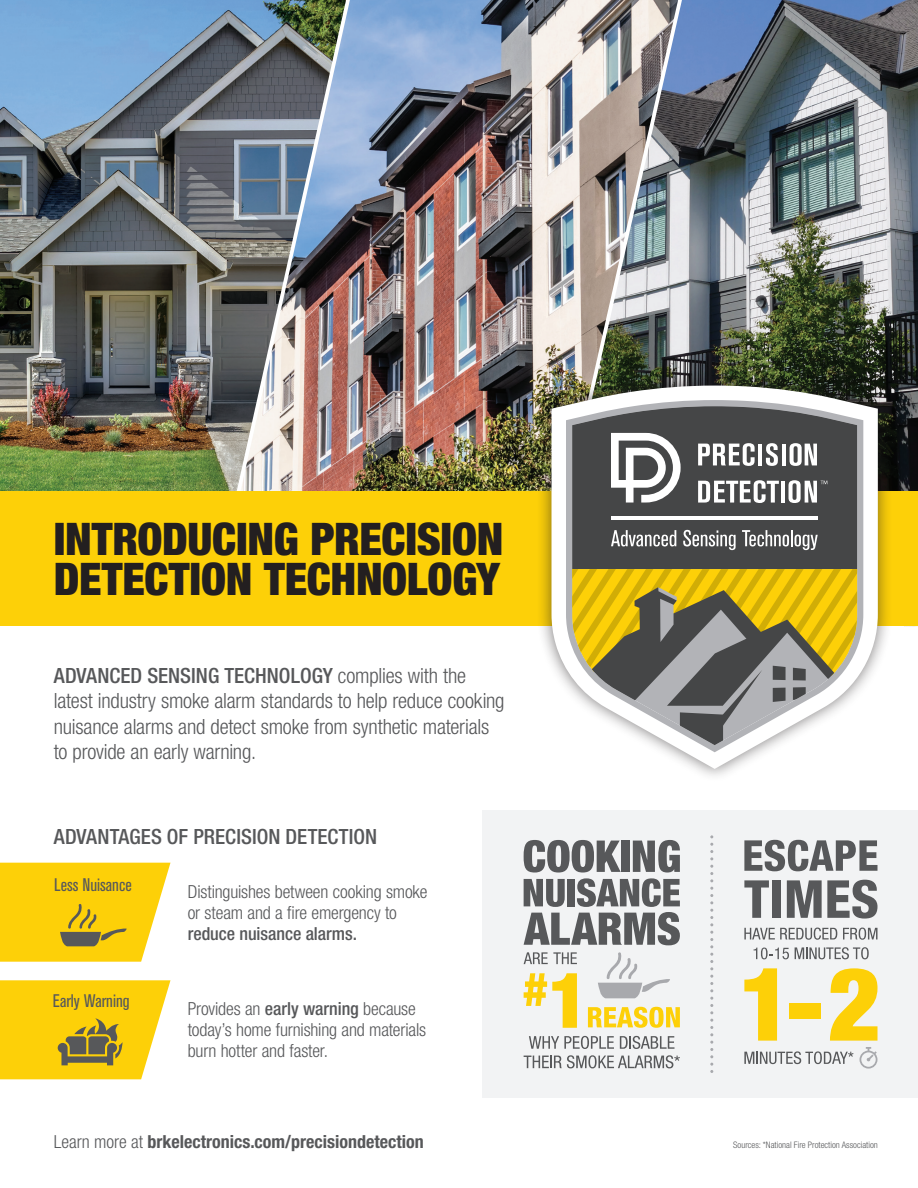
<style>
.page{position:relative;width:918px;height:1188px;background:#fff}
.page>*{position:absolute;margin:0;border:0;box-sizing:border-box;transform-origin:0 0}
.t1{font:900 condensed 45px/40.5px "Helvetica Neue LT Std";letter-spacing:-.01em;color:#231f20}
.t2{font:300 condensed 21px/25.5px "Helvetica Neue LT Std";letter-spacing:-.01em;color:#57585a}
.t3{font:500 condensed 21px "Helvetica Neue LT Std";letter-spacing:.005em;color:#57585a}
.t4{font:300 condensed 18px/21px "Helvetica Neue LT Std";letter-spacing:-.01em;color:#57585a}
.t5{font:700 condensed 18px "Helvetica Neue LT Std";color:#57585a}
.t6{font:condensed 18px "Akzidenz Grotesk BE";color:#57585a}
.t7{font:500 condensed 18px "Helvetica Neue LT Std";letter-spacing:-.005em;color:#57585a}
.t8{font:300 condensed 9px "Helvetica Neue LT Std";color:#57585a}
.s1{font-weight:500}
.s2{font-weight:300}
</style>
<div class="page">
<img style="left:355px;top:0;width:208px;height:491px">
<img style="left:0;top:0;width:233px;height:491px">
<img style="left:688px;top:0;width:230px;height:491px">
<img style="left:233px;top:0;width:122px;height:491px">
<img style="left:563px;top:0;width:125px;height:371px">
<div style="left:0;top:491px;width:918px;height:135px;background:#fdd008"></div>
<div style="left:483px;top:810px;width:435px;height:288px;background:#f2f3f4"></div>
<svg style="left:529px;top:1036px;width:85px;height:13px"></svg>
<svg style="left:620px;top:1036px;width:55px;height:13px"></svg>
<svg style="left:524px;top:1055px;width:156px;height:13px"></svg>
<svg style="left:524px;top:840px;width:156px;height:105px"></svg>
<svg style="left:524px;top:973px;width:53px;height:55px"></svg>
<svg style="left:524px;top:952px;width:53px;height:12px"></svg>
<svg style="left:598px;top:952px;width:72px;height:46px"></svg>
<svg style="left:588px;top:1007px;width:92px;height:21px"></svg>
<svg style="left:744px;top:928px;width:93px;height:12px"></svg>
<svg style="left:843px;top:928px;width:35px;height:12px"></svg>
<svg style="left:754px;top:948px;width:35px;height:11px"></svg>
<svg style="left:795px;top:947px;width:74px;height:12px"></svg>
<svg style="left:744px;top:968px;width:33px;height:73px"></svg>
<div style="left:789px;top:1003px;width:32px;height:16px;background:#fdd008"></div>
<svg style="left:830px;top:968px;width:48px;height:73px"></svg>
<svg style="left:744px;top:1051px;width:110px;height:13px"></svg>
<svg style="left:860px;top:1047px;width:18px;height:22px"></svg>
<svg style="left:744px;top:840px;width:134px;height:31px"></svg>
<svg style="left:744px;top:880px;width:25px;height:38px"></svg>
<div style="left:772px;top:880px;width:9px;height:38px;background:#57585a"></div>
<svg style="left:787px;top:880px;width:91px;height:39px"></svg>
<svg style="left:710px;top:835px;width:3px;height:238px"></svg>
<svg style="left:0;top:863px;width:170px;height:99px"></svg>
<svg style="left:0;top:980px;width:170px;height:99px"></svg>
<div style="left:536px;top:371px;width:357px;height:412px;background:#231f20;opacity:.6"></div>
<svg style="left:552px;top:386px;width:326px;height:383px"></svg>
<svg style="left:566px;top:400px;width:297px;height:352px"></svg>
<svg style="left:572px;top:406px;width:285px;height:163px;fill:#454647"></svg>
<svg style="left:611px;top:433px;width:70px;height:70px"></svg>
<svg style="left:698px;top:443px;width:57px;height:23px"></svg>
<hr style="left:758px;top:444px;width:4px;height:21px;background:#fff">
<svg style="left:766px;top:443px;width:12px;height:23px"></svg>
<hr style="left:782px;top:444px;width:4px;height:21px;background:#fff">
<svg style="left:790px;top:443px;width:27px;height:23px"></svg>
<svg style="left:698px;top:480px;width:81px;height:23px"></svg>
<hr style="left:781px;top:481px;width:4px;height:22px;background:#fff">
<svg style="left:789px;top:480px;width:38px;height:23px"></svg>
<hr style="left:611px;top:516px;width:207px;height:3px;background:#fff">
<svg style="left:611px;top:530px;width:65px;height:16px"></svg>
<svg style="left:683px;top:530px;width:53px;height:20px"></svg>
<svg style="left:742px;top:530px;width:76px;height:20px"></svg>
<svg style="left:572px;top:569px;width:285px;height:176px"></svg>
<h1 class="t1" style="left:54px;top:518px;width:451px">INTRODUCING PRECISION<br>DETECTION TECHNOLOGY</h1>
<p class="t2" style="left:54px;top:662px;width:452px"><span class="s1">ADVANCED SENSING TECHNOLOGY</span> complies with the latest industry smoke alarm standards to help reduce cooking nuisance alarms and detect smoke from synthetic materials to provide an early warning.</p>
<p class="t3" style="left:54px;top:824px;width:325px">ADVANTAGES OF PRECISION DETECTION</p>
<p class="t6" style="left:54px;top:875px;width:79px">Less Nuisance</p>
<p class="t6" style="left:53px;top:991px;width:78px">Early Warning</p>
<p class="t4" style="left:188px;top:881px;width:241px">Distinguishes between cooking smoke or steam and a fire emergency to</p>
<p class="t7" style="left:188px;top:922px;width:171px">reduce nuisance alarms.</p>
<p class="t4" style="left:188px;top:998px;width:240px">Provides an <span class="s1">early warning</span> because today’s home furnishing and materials burn hotter and faster.</p>
<p class="t5" style="left:54px;top:1130px;width:372px"><span class="s2">Learn more at</span> brkelectronics.com/precisiondetection</p>
<p class="t8" style="left:733px;top:1139px;width:146px">Sources: *National Fire Protection Association</p>
</div>
